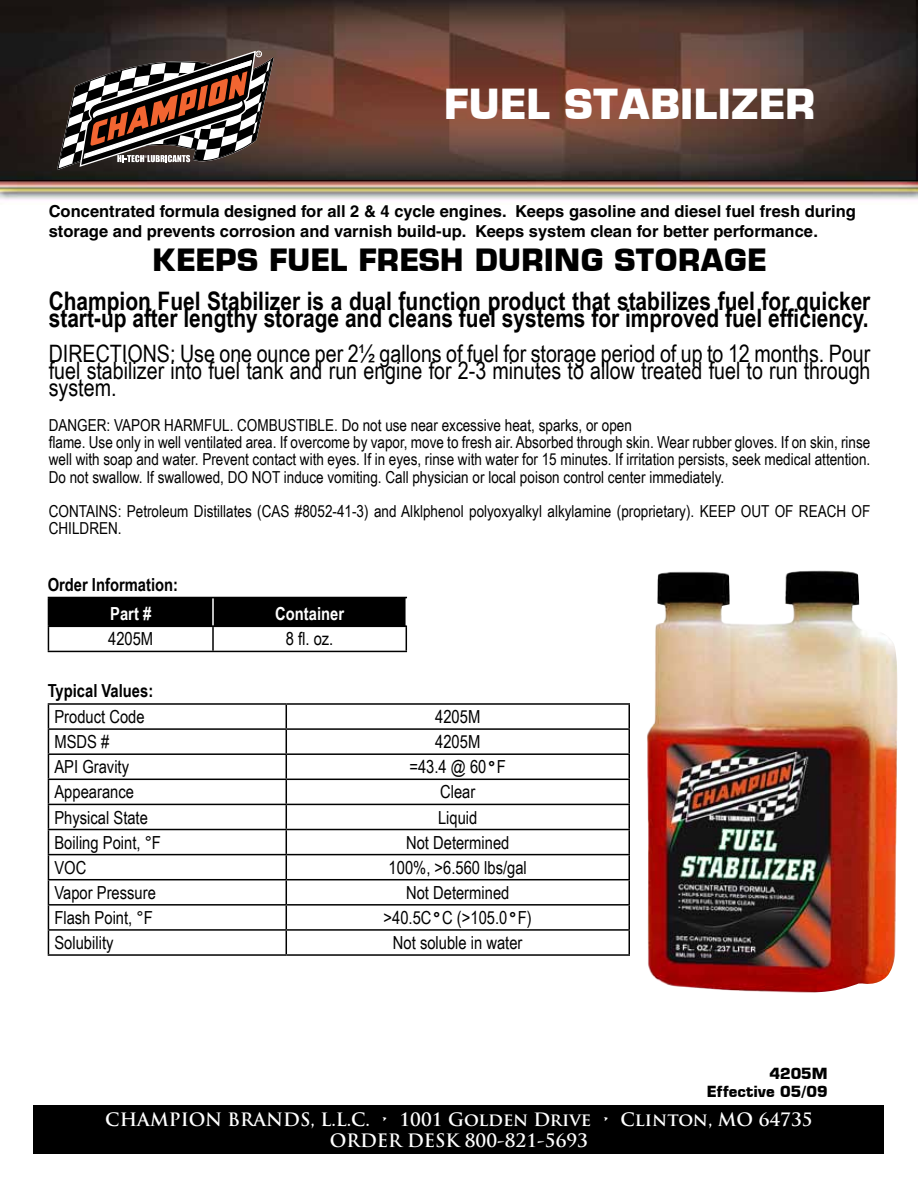
<style>
.page{position:relative;width:918px;height:1188px;background:#fff}
.page>*{position:absolute;margin:0;border:0;box-sizing:border-box;transform-origin:0 0}
.t1{font:700 40.5px "Metrostyle";color:#fff}
.t2{font:700 30px "Metrostyle";color:#000}
.t3{font:700 25.5px "Arial Narrow";color:#000}
.t4{font:24px/17.2px "Arial Narrow";color:#000;text-align:justify}
.t5{font:18px "Arial Narrow";color:#000}
.t6{font:700 18px/21.6px "Trajan Pro";color:#fff;text-align:center}
.t7{font:700 18px "Arial Narrow";color:#000}
.t8{font:700 18px "Arial Narrow";color:#fff}
.t9{font:16.5px/17.2px "Arial Narrow";color:#000}
.t10{font:700 16.5px/19.8px "Helvetica";color:#000}
.t11{font:700 15px/18px "Metrostyle";color:#000;text-align:right}
.t12{font:5.25px "Myriad";color:#fff}
.s1{font-family:"Franklin Gothic";font-weight:800}
</style>
<div class="page">
<img style="left:0;top:0;width:918px;height:200px">
<hr style="left:48px;top:651px;width:165px;height:1px;background:#000">
<hr style="left:213px;top:651px;width:194px;height:1px;background:#000">
<svg style="left:48px;top:597px;width:359px;height:54px"></svg>
<hr style="left:213px;top:597px;width:194px;height:1px;background:#000">
<hr style="left:48px;top:626px;width:165px;height:1px;background:#000">
<hr style="left:213px;top:626px;width:194px;height:1px;background:#000">
<hr style="left:48px;top:703px;width:238px;height:2px;background:#000">
<hr style="left:286px;top:703px;width:344px;height:2px;background:#000">
<hr style="left:628px;top:705px;width:2px;height:23px;background:#000">
<hr style="left:48px;top:728px;width:238px;height:2px;background:#000">
<hr style="left:286px;top:728px;width:344px;height:2px;background:#000">
<hr style="left:628px;top:730px;width:2px;height:23px;background:#000">
<hr style="left:48px;top:753px;width:238px;height:2px;background:#000">
<hr style="left:286px;top:753px;width:344px;height:2px;background:#000">
<hr style="left:628px;top:755px;width:2px;height:24px;background:#000">
<hr style="left:48px;top:779px;width:238px;height:1px;background:#000">
<hr style="left:286px;top:779px;width:344px;height:1px;background:#000">
<hr style="left:628px;top:780px;width:2px;height:24px;background:#000">
<hr style="left:48px;top:804px;width:238px;height:1px;background:#000">
<hr style="left:286px;top:804px;width:344px;height:1px;background:#000">
<hr style="left:628px;top:805px;width:2px;height:24px;background:#000">
<hr style="left:48px;top:829px;width:238px;height:1px;background:#000">
<hr style="left:286px;top:829px;width:344px;height:1px;background:#000">
<hr style="left:628px;top:830px;width:2px;height:24px;background:#000">
<hr style="left:48px;top:854px;width:238px;height:1px;background:#000">
<hr style="left:286px;top:854px;width:344px;height:1px;background:#000">
<hr style="left:628px;top:855px;width:2px;height:24px;background:#000">
<hr style="left:48px;top:879px;width:238px;height:1px;background:#000">
<hr style="left:286px;top:879px;width:344px;height:1px;background:#000">
<hr style="left:628px;top:880px;width:2px;height:24px;background:#000">
<hr style="left:48px;top:904px;width:238px;height:2px;background:#000">
<hr style="left:286px;top:904px;width:344px;height:2px;background:#000">
<hr style="left:628px;top:906px;width:2px;height:23px;background:#000">
<hr style="left:48px;top:929px;width:238px;height:2px;background:#000">
<svg style="left:48px;top:705px;width:1px;height:249px"></svg>
<hr style="left:286px;top:929px;width:344px;height:2px;background:#000">
<svg style="left:286px;top:705px;width:1px;height:249px"></svg>
<hr style="left:628px;top:931px;width:2px;height:23px;background:#000">
<hr style="left:48px;top:954px;width:238px;height:2px;background:#000">
<hr style="left:286px;top:954px;width:344px;height:2px;background:#000">
<div style="left:34px;top:1106px;width:850px;height:48px;background:#000"></div>
<img style="left:647px;top:570px;width:251px;height:423px">
<svg style="left:57px;top:50px;width:217px;height:120px"></svg>
<p class="t12" style="left:144px;top:154px;width:4px">®</p>
<h1 class="t1" style="left:444px;top:79px;width:374px">FUEL STABILIZER</h1>
<p class="t10" style="left:49px;top:202px;width:809px">Concentrated formula designed for all 2 &amp; 4 cycle engines. Keeps gasoline and diesel fuel fresh during storage and prevents corrosion and varnish build-up. Keeps system clean for better performance.</p>
<h2 class="t2" style="left:152px;top:242px;width:616px">KEEPS FUEL FRESH DURING STORAGE</h2>
<h3 class="t3" style="left:49px;top:282px;width:823px">Champion Fuel Stabilizer is a dual function product that stabilizes fuel for quicker</h3>
<h3 class="t3" style="left:49px;top:299px;width:822px">start-up after lengthy storage and cleans fuel systems for improved fuel efficiency.</h3>
<h3 class="t4" style="left:49px;top:344px;width:823px">DIRECTIONS: Use one ounce per 2½ gallons of fuel for storage period of up to 12 months. Pour fuel stabilizer into fuel tank and run engine for 2-3 minutes to allow treated fuel to run through system.</h3>
<p class="t9" style="left:49px;top:416px;width:823px">DANGER: VAPOR HARMFUL. COMBUSTIBLE. Do not use near excessive heat, sparks, or open<br>flame. Use only in well ventilated area. If overcome by vapor, move to fresh air. Absorbed through skin. Wear rubber gloves. If on skin, rinse well with soap and water. Prevent contact with eyes. If in eyes, rinse with water for 15 minutes. If irritation persists, seek medical attention.<br>Do not swallow. If swallowed, DO NOT induce vomiting. Call physician or local poison control center immediately.</p>
<p class="t9" style="left:49px;top:502px;width:823px">CONTAINS: Petroleum Distillates (CAS #8052-41-3) and Alklphenol polyoxyalkyl alkylamine (proprietary). KEEP OUT OF REACH OF<br>CHILDREN.</p>
<p class="t7" style="left:48px;top:571px;width:132px">Order Information:</p>
<p class="t8" style="left:110px;top:600px;width:43px">Part #</p>
<p class="t8" style="left:275px;top:600px;width:70px">Container</p>
<p class="t5" style="left:108px;top:626px;width:47px">4205M</p>
<p class="t5" style="left:286px;top:626px;width:49px">8 fl. oz.</p>
<p class="t7" style="left:48px;top:677px;width:107px">Typical Values:</p>
<p class="t5" style="left:54px;top:704px;width:92px">Product Code</p>
<p class="t5" style="left:435px;top:704px;width:47px">4205M</p>
<p class="t5" style="left:54px;top:729px;width:56px">MSDS #</p>
<p class="t5" style="left:435px;top:729px;width:47px">4205M</p>
<p class="t5" style="left:54px;top:754px;width:76px">API Gravity</p>
<p class="t5" style="left:410px;top:754px;width:98px">=43.4 @ 60<span class="s1">°</span>F</p>
<p class="t5" style="left:54px;top:779px;width:81px">Appearance</p>
<p class="t5" style="left:440px;top:779px;width:37px">Clear</p>
<p class="t5" style="left:54px;top:804px;width:95px">Physical State</p>
<p class="t5" style="left:438px;top:804px;width:41px">Liquid</p>
<p class="t5" style="left:54px;top:829px;width:108px">Boiling Point, °F</p>
<p class="t5" style="left:406px;top:829px;width:105px">Not Determined</p>
<p class="t5" style="left:54px;top:854px;width:33px">VOC</p>
<p class="t5" style="left:389px;top:854px;width:140px">100%, &gt;6.560 lbs/gal</p>
<p class="t5" style="left:54px;top:879px;width:103px">Vapor Pressure</p>
<p class="t5" style="left:406px;top:879px;width:105px">Not Determined</p>
<p class="t5" style="left:54px;top:904px;width:100px">Flash Point, °F</p>
<p class="t5" style="left:384px;top:904px;width:150px">&gt;40.5C<span class="s1">°</span>C (&gt;105.0<span class="s1">°</span>F)</p>
<p class="t5" style="left:54px;top:930px;width:61px">Solubility</p>
<p class="t5" style="left:393px;top:930px;width:131px">Not soluble in water</p>
<p class="t11" style="left:707px;top:1065px;width:122px">4205M<br>Effective 05/09</p>
<p class="t6" style="left:105px;top:1109px;width:709px">CHAMPION BRANDS, L.L.C. • 1001 Golden Drive • Clinton, MO 64735<br>ORDER DESK 800-821-5693</p>
</div>
